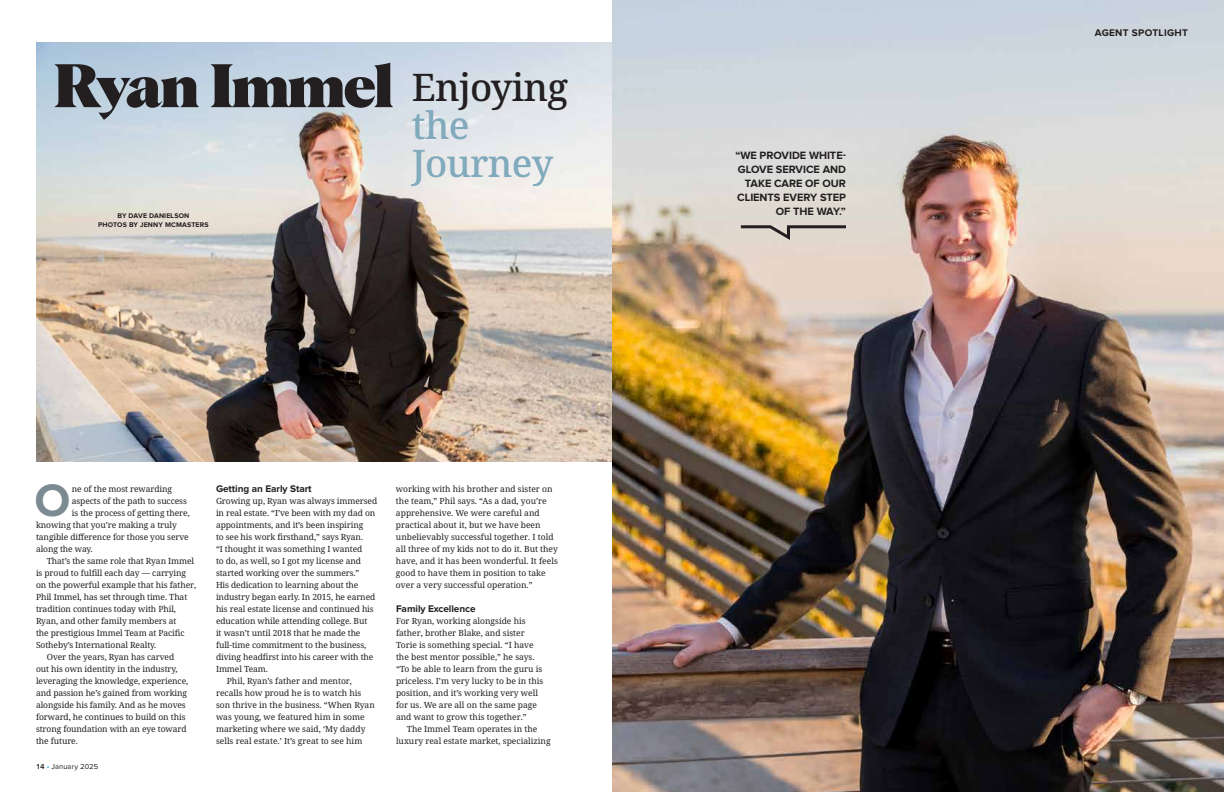
<style>
.page{position:relative;width:1224px;height:792px;background:#fff}
.page>*{position:absolute;margin:0;border:0;box-sizing:border-box;transform-origin:0 0}
.t1{font:900 60px "Albra";letter-spacing:-.03em;color:#231f20}
.t2{font:700 47.1px "Proxima Nova";color:#7c8b91}
.t3{font:500 38px/38px "Avrile Serif";letter-spacing:-.02em;color:#81aabd}
.t4{font:500 38px "Avrile Serif";letter-spacing:-.02em;color:#231f20}
.t5{font:700 11px/14px "Proxima Nova";letter-spacing:-.005em;color:#231f20;text-align:right}
.t6{font:700 10px "Proxima Nova";letter-spacing:-.005em;color:#231f20}
.t7{font:700 10px "Proxima Nova";letter-spacing:.03em;color:#231f20}
.t8{font:8.5px/12px "Avrile Serif";letter-spacing:-.01em;color:#231f20}
.t9{font:7.5px "Proxima Nova";letter-spacing:.015em;color:#231f20}
.t10{font:700 7px/9px "Proxima Nova";letter-spacing:.02em;color:#231f20;text-align:center}
.s1{font-weight:600}
.s2{color:#19a8e0}
</style>
<div class="page">
<img style="left:612px;top:0;width:612px;height:792px">
<img style="left:36px;top:42px;width:576px;height:420px">
<svg style="left:738px;top:224px;width:111px;height:19px;background:#c0b9b1"></svg>
<h1 class="t1" style="left:54px;top:42px;width:341px">Ryan Immel</h1>
<p class="t10" style="left:98px;top:211px;width:112px">BY DAVE DANIELSON<br>PHOTOS BY JENNY MCMASTERS</p>
<h3 class="t4" style="left:412px;top:61px;width:158px">Enjoying</h3>
<h3 class="t3" style="left:412px;top:107px;width:143px">the<br>Journey</h3>
<h2 class="t2" style="left:34px;top:479px;width:38px">O</h2>
<p class="t8" style="left:72px;top:483px;width:102px">ne of the most rewarding</p>
<p class="t8" style="left:72px;top:495px;width:117px">aspects of the path to success</p>
<p class="t8" style="left:72px;top:507px;width:119px">is the process of getting there,</p>
<p class="t8" style="left:36px;top:519px;width:142px">knowing that you’re making a truly</p>
<p class="t8" style="left:36px;top:531px;width:154px">tangible difference for those you serve</p>
<p class="t8" style="left:36px;top:543px;width:58px">along the way.</p>
<p class="t8" style="left:47px;top:555px;width:149px">That’s the same role that Ryan Immel</p>
<p class="t8" style="left:36px;top:567px;width:152px">is proud to fulfill each day — carrying</p>
<p class="t8" style="left:36px;top:579px;width:162px">on the powerful example that his father,</p>
<p class="t8" style="left:36px;top:591px;width:153px">Phil Immel, has set through time. That</p>
<p class="t8" style="left:36px;top:603px;width:142px">tradition continues today with Phil,</p>
<p class="t8" style="left:36px;top:615px;width:142px">Ryan, and other family members at</p>
<p class="t8" style="left:36px;top:627px;width:150px">the prestigious Immel Team at Pacific</p>
<p class="t8" style="left:36px;top:639px;width:122px">Sotheby’s International Realty.</p>
<p class="t8" style="left:47px;top:651px;width:129px">Over the years, Ryan has carved</p>
<p class="t8" style="left:36px;top:663px;width:143px">out his own identity in the industry,</p>
<p class="t8" style="left:36px;top:675px;width:154px">leveraging the knowledge, experience,</p>
<p class="t8" style="left:36px;top:687px;width:153px">and passion he’s gained from working</p>
<p class="t8" style="left:36px;top:699px;width:151px">alongside his family. And as he moves</p>
<p class="t8" style="left:36px;top:711px;width:151px">forward, he continues to build on this</p>
<p class="t8" style="left:36px;top:723px;width:152px">strong foundation with an eye toward</p>
<p class="t8" style="left:36px;top:735px;width:43px">the future.</p>
<p class="t9" style="left:36px;top:762px;width:64px"><span class="s1">14</span> <span class="s2">•</span> January 2025</p>
<p class="t6" style="left:216px;top:484px;width:97px">Getting an Early Start</p>
<p class="t8" style="left:216px;top:495px;width:163px">Growing up, Ryan was always immersed</p>
<p class="t8" style="left:216px;top:507px;width:161px">in real estate. “I’ve been with my dad on</p>
<p class="t8" style="left:216px;top:519px;width:149px">appointments, and it’s been inspiring</p>
<p class="t8" style="left:216px;top:531px;width:149px">to see his work firsthand,” says Ryan.</p>
<p class="t8" style="left:216px;top:543px;width:148px">“I thought it was something I wanted</p>
<p class="t8" style="left:216px;top:555px;width:147px">to do, as well, so I got my license and</p>
<p class="t8" style="left:216px;top:567px;width:145px">started working over the summers.”</p>
<p class="t8" style="left:216px;top:579px;width:144px">His dedication to learning about the</p>
<p class="t8" style="left:216px;top:591px;width:161px">industry began early. In 2015, he earned</p>
<p class="t8" style="left:216px;top:603px;width:159px">his real estate license and continued his</p>
<p class="t8" style="left:216px;top:615px;width:153px">education while attending college. But</p>
<p class="t8" style="left:216px;top:627px;width:146px">it wasn’t until 2018 that he made the</p>
<p class="t8" style="left:216px;top:639px;width:152px">full-time commitment to the business,</p>
<p class="t8" style="left:216px;top:651px;width:159px">diving headfirst into his career with the</p>
<p class="t8" style="left:216px;top:663px;width:54px">Immel Team.</p>
<p class="t8" style="left:227px;top:675px;width:127px">Phil, Ryan’s father and mentor,</p>
<p class="t8" style="left:216px;top:687px;width:147px">recalls how proud he is to watch his</p>
<p class="t8" style="left:216px;top:699px;width:160px">son thrive in the business. “When Ryan</p>
<p class="t8" style="left:216px;top:711px;width:150px">was young, we featured him in some</p>
<p class="t8" style="left:216px;top:723px;width:151px">marketing where we said, ‘My daddy</p>
<p class="t8" style="left:216px;top:735px;width:148px">sells real estate.’ It’s great to see him</p>
<p class="t8" style="left:396px;top:483px;width:164px">working with his brother and sister on the team,” Phil says. “As a dad, you’re apprehensive. We were careful and practical about it, but we have been unbelievably successful together. I told all three of my kids not to do it. But they have, and it has been wonderful. It feels good to have them in position to take over a very successful operation.”</p>
<p class="t6" style="left:396px;top:604px;width:81px">Family Excellence</p>
<p class="t8" style="left:396px;top:615px;width:149px">For Ryan, working alongside his father, brother Blake, and sister Torie is something special. “I have the best mentor possible,” he says. “To be able to learn from the guru is priceless. I’m very lucky to be in this position, and it’s working very well for us. We are all on the same page and want to grow this together.”</p>
<p class="t8" style="left:396px;top:723px;width:156px;text-align:center">The Immel Team operates in the luxury real estate market, specializing</p>
<p class="t5" style="left:735px;top:149px;width:112px">“WE PROVIDE WHITE-<br>GLOVE SERVICE AND<br>TAKE CARE OF OUR<br>CLIENTS EVERY STEP<br>OF THE WAY.”</p>
<p class="t7" style="left:1095px;top:28px;width:95px">AGENT SPOTLIGHT</p>
</div>
